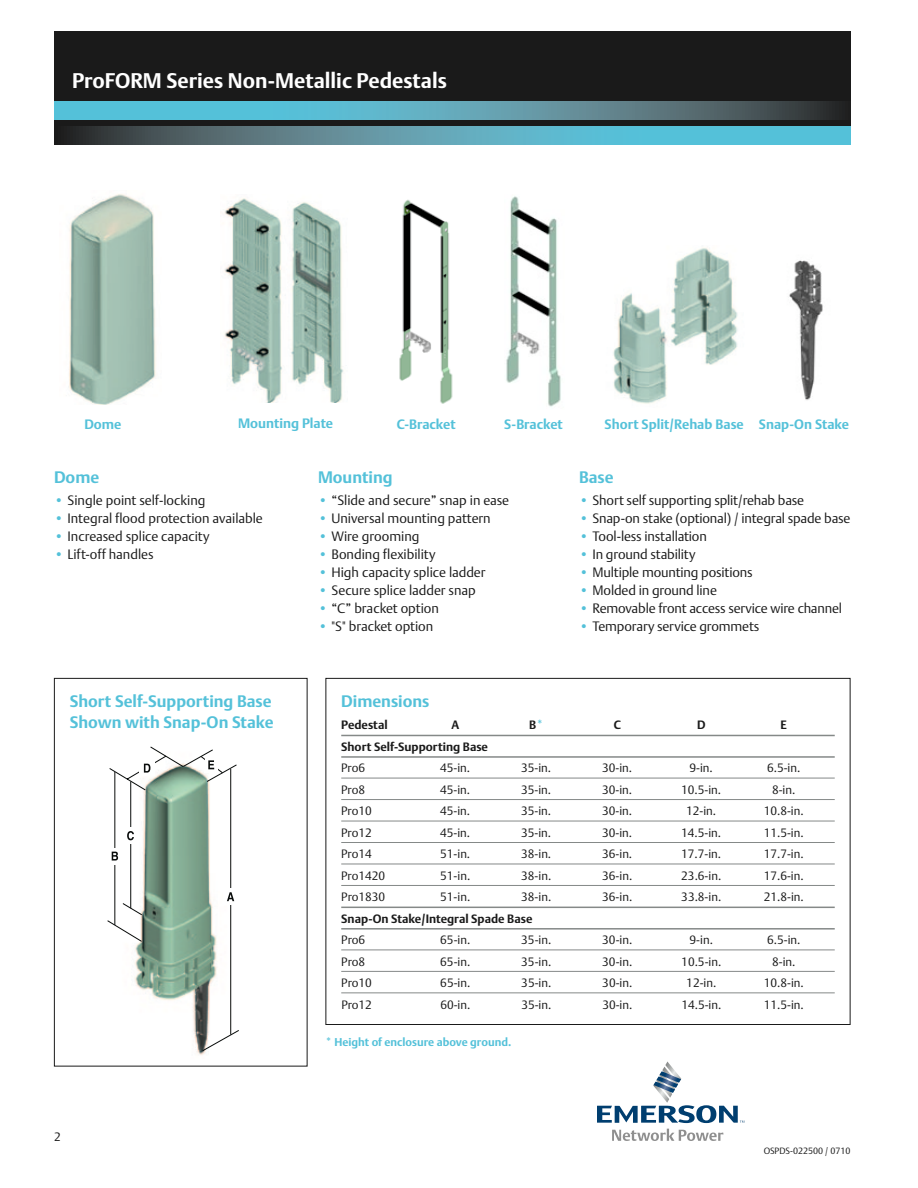
<style>
.page{position:relative;width:918px;height:1188px;background:#fff}
.page>*{position:absolute;margin:0;border:0;box-sizing:border-box;transform-origin:0 0}
.t1{font:700 21px "DTL Argo T";color:#fff}
.t2{font:700 16.5px/21px "DTL Argo T";color:#54c1d9}
.t3{font:13.5px "DTL Argo T Light";letter-spacing:-.01em;color:#1a1a1a}
.t4{font:700 13.5px "DTL Argo T";color:#54c1d9}
.t5{font:12px "DTL Argo T Light";color:#1a1a1a}
.t6{font:700 12px "DTL Argo T";color:#1a1a1a}
.t7{font:700 11.25px "DTL Argo T";color:#54c1d9}
.t8{font:9px "DTL Argo T Light";color:#1a1a1a}
.s1{font-family:"DTL Argo T";font-weight:700;color:#54c1d9}
.s2{color:#54c1d9}
</style>
<div class="page">
<div style="left:54px;top:32px;width:796px;height:95px;background:#1a1a1a"></div>
<svg style="left:54px;top:126px;width:796px;height:19px;background:#5696a5"></svg>
<svg style="left:54px;top:101px;width:785px;height:19px;background:#5799a9"></svg>
<svg style="left:597px;top:1061px;width:147px;height:62px"></svg>
<svg style="left:612px;top:1129px;width:111px;height:12px"></svg>
<div style="left:54px;top:678px;width:254px;height:388px;border:1px solid #1a1a1a"></div>
<img style="left:69px;top:194px;width:87px;height:210px">
<img style="left:220px;top:198px;width:124px;height:204px">
<img style="left:613px;top:247px;width:125px;height:157px">
<hr style="left:341px;top:735px;width:494px;height:1px;background:#858988">
<hr style="left:341px;top:756px;width:494px;height:2px;background:#858988">
<hr style="left:341px;top:778px;width:494px;height:1px;background:#858988">
<hr style="left:341px;top:799px;width:494px;height:1px;background:#858988">
<hr style="left:341px;top:821px;width:494px;height:1px;background:#858988">
<hr style="left:341px;top:842px;width:494px;height:1px;background:#858988">
<hr style="left:341px;top:864px;width:494px;height:1px;background:#858988">
<hr style="left:341px;top:885px;width:494px;height:1px;background:#858988">
<hr style="left:341px;top:907px;width:494px;height:1px;background:#858988">
<hr style="left:341px;top:928px;width:494px;height:2px;background:#858988">
<hr style="left:341px;top:950px;width:494px;height:1px;background:#858988">
<hr style="left:341px;top:971px;width:494px;height:1px;background:#858988">
<hr style="left:341px;top:992px;width:494px;height:1px;background:#858988">
<svg style="left:107px;top:746px;width:132px;height:306px"></svg>
<img style="left:789px;top:260px;width:34px;height:140px">
<img style="left:399px;top:199px;width:54px;height:205px">
<img style="left:506px;top:196px;width:55px;height:211px">
<h1 class="t1" style="left:72px;top:68px;width:377px">ProFORM Series Non-Metallic Pedestals</h1>
<p class="t4" style="left:84px;top:416px;width:39px">Dome</p>
<p class="t4" style="left:238px;top:415px;width:97px">Mounting Plate</p>
<p class="t4" style="left:397px;top:416px;width:60px">C-Bracket</p>
<p class="t4" style="left:504px;top:417px;width:60px">S-Bracket</p>
<p class="t4" style="left:605px;top:417px;width:246px">Short Split/Rehab Base Snap-On Stake</p>
<p class="t2" style="left:54px;top:466px;width:47px">Dome</p>
<p class="t3" style="left:54px;top:492px;width:153px"><span class="s1">•</span> Single point self-locking</p>
<p class="t3" style="left:54px;top:510px;width:210px"><span class="s1">•</span> Integral flood protection available</p>
<p class="t3" style="left:54px;top:528px;width:157px"><span class="s1">•</span> Increased splice capacity</p>
<p class="t3" style="left:54px;top:546px;width:101px"><span class="s1">•</span> Lift-off handles</p>
<p class="t2" style="left:318px;top:466px;width:76px">Mounting</p>
<p class="t3" style="left:318px;top:492px;width:193px"><span class="s1">•</span> “Slide and secure” snap in ease</p>
<p class="t3" style="left:318px;top:510px;width:174px"><span class="s1">•</span> Universal mounting pattern</p>
<p class="t3" style="left:318px;top:528px;width:103px"><span class="s1">•</span> Wire grooming</p>
<p class="t3" style="left:318px;top:546px;width:119px"><span class="s1">•</span> Bonding flexibility</p>
<p class="t3" style="left:318px;top:564px;width:169px"><span class="s1">•</span> High capacity splice ladder</p>
<p class="t3" style="left:318px;top:582px;width:159px"><span class="s1">•</span> Secure splice ladder snap</p>
<p class="t3" style="left:318px;top:600px;width:122px"><span class="s1">•</span> “C” bracket option</p>
<p class="t3" style="left:318px;top:618px;width:117px"><span class="s1">•</span> "S" bracket option</p>
<p class="t2" style="left:579px;top:466px;width:36px">Base</p>
<p class="t3" style="left:579px;top:492px;width:227px"><span class="s1">•</span> Short self supporting split/rehab base</p>
<p class="t3" style="left:579px;top:510px;width:273px"><span class="s1">•</span> Snap-on stake (optional) / integral spade base</p>
<p class="t3" style="left:579px;top:528px;width:129px"><span class="s1">•</span> Tool-less installation</p>
<p class="t3" style="left:579px;top:546px;width:118px"><span class="s1">•</span> In ground stability</p>
<p class="t3" style="left:579px;top:564px;width:175px"><span class="s1">•</span> Multiple mounting positions</p>
<p class="t3" style="left:579px;top:582px;width:140px"><span class="s1">•</span> Molded in ground line</p>
<p class="t3" style="left:579px;top:600px;width:265px"><span class="s1">•</span> Removable front access service wire channel</p>
<p class="t3" style="left:579px;top:618px;width:182px"><span class="s1">•</span> Temporary service grommets</p>
<p class="t2" style="left:70px;top:690px;width:205px">Short Self-Supporting Base<br>Shown with Snap-On Stake</p>
<p class="t5" style="left:54px;top:1129px;width:8px">2</p>
<p class="t2" style="left:341px;top:690px;width:90px">Dimensions</p>
<p class="t6" style="left:341px;top:718px;width:48px">Pedestal</p>
<p class="t6" style="left:451px;top:718px;width:9px">A</p>
<p class="t6" style="left:529px;top:718px;width:15px">B<span class="s2">*</span></p>
<p class="t6" style="left:614px;top:718px;width:9px">C</p>
<p class="t6" style="left:697px;top:718px;width:10px">D</p>
<p class="t6" style="left:781px;top:718px;width:8px">E</p>
<p class="t6" style="left:341px;top:739px;width:148px">Short Self-Supporting Base</p>
<p class="t5" style="left:341px;top:761px;width:25px">Pro6</p>
<p class="t5" style="left:440px;top:761px;width:32px">45-in.</p>
<p class="t5" style="left:521px;top:761px;width:32px">35-in.</p>
<p class="t5" style="left:602px;top:761px;width:32px">30-in.</p>
<p class="t5" style="left:690px;top:761px;width:25px">9-in.</p>
<p class="t5" style="left:767px;top:761px;width:35px">6.5-in.</p>
<p class="t5" style="left:341px;top:782px;width:25px">Pro8</p>
<p class="t5" style="left:440px;top:782px;width:32px">45-in.</p>
<p class="t5" style="left:521px;top:782px;width:32px">35-in.</p>
<p class="t5" style="left:602px;top:782px;width:32px">30-in.</p>
<p class="t5" style="left:681px;top:782px;width:41px">10.5-in.</p>
<p class="t5" style="left:772px;top:782px;width:25px">8-in.</p>
<p class="t5" style="left:341px;top:804px;width:32px">Pro10</p>
<p class="t5" style="left:440px;top:804px;width:32px">45-in.</p>
<p class="t5" style="left:521px;top:804px;width:32px">35-in.</p>
<p class="t5" style="left:602px;top:804px;width:32px">30-in.</p>
<p class="t5" style="left:686px;top:804px;width:32px">12-in.</p>
<p class="t5" style="left:764px;top:804px;width:41px">10.8-in.</p>
<p class="t5" style="left:341px;top:825px;width:32px">Pro12</p>
<p class="t5" style="left:440px;top:825px;width:32px">45-in.</p>
<p class="t5" style="left:521px;top:825px;width:32px">35-in.</p>
<p class="t5" style="left:602px;top:825px;width:32px">30-in.</p>
<p class="t5" style="left:681px;top:825px;width:41px">14.5-in.</p>
<p class="t5" style="left:764px;top:825px;width:41px">11.5-in.</p>
<p class="t5" style="left:341px;top:847px;width:32px">Pro14</p>
<p class="t5" style="left:440px;top:847px;width:32px">51-in.</p>
<p class="t5" style="left:521px;top:847px;width:32px">38-in.</p>
<p class="t5" style="left:602px;top:847px;width:32px">36-in.</p>
<p class="t5" style="left:681px;top:847px;width:41px">17.7-in.</p>
<p class="t5" style="left:764px;top:847px;width:41px">17.7-in.</p>
<p class="t5" style="left:341px;top:868px;width:45px">Pro1420</p>
<p class="t5" style="left:440px;top:868px;width:32px">51-in.</p>
<p class="t5" style="left:521px;top:868px;width:32px">38-in.</p>
<p class="t5" style="left:602px;top:868px;width:32px">36-in.</p>
<p class="t5" style="left:681px;top:868px;width:41px">23.6-in.</p>
<p class="t5" style="left:764px;top:868px;width:41px">17.6-in.</p>
<p class="t5" style="left:341px;top:890px;width:45px">Pro1830</p>
<p class="t5" style="left:440px;top:890px;width:32px">51-in.</p>
<p class="t5" style="left:521px;top:890px;width:32px">38-in.</p>
<p class="t5" style="left:602px;top:890px;width:32px">36-in.</p>
<p class="t5" style="left:681px;top:890px;width:41px">33.8-in.</p>
<p class="t5" style="left:764px;top:890px;width:41px">21.8-in.</p>
<p class="t6" style="left:341px;top:911px;width:193px">Snap-On Stake/Integral Spade Base</p>
<p class="t5" style="left:341px;top:933px;width:25px">Pro6</p>
<p class="t5" style="left:440px;top:933px;width:32px">65-in.</p>
<p class="t5" style="left:521px;top:933px;width:32px">35-in.</p>
<p class="t5" style="left:602px;top:933px;width:32px">30-in.</p>
<p class="t5" style="left:690px;top:933px;width:25px">9-in.</p>
<p class="t5" style="left:767px;top:933px;width:35px">6.5-in.</p>
<p class="t5" style="left:341px;top:954px;width:25px">Pro8</p>
<p class="t5" style="left:440px;top:954px;width:32px">65-in.</p>
<p class="t5" style="left:521px;top:954px;width:32px">35-in.</p>
<p class="t5" style="left:602px;top:954px;width:32px">30-in.</p>
<p class="t5" style="left:681px;top:954px;width:41px">10.5-in.</p>
<p class="t5" style="left:772px;top:954px;width:25px">8-in.</p>
<p class="t5" style="left:341px;top:976px;width:32px">Pro10</p>
<p class="t5" style="left:440px;top:976px;width:32px">65-in.</p>
<p class="t5" style="left:521px;top:976px;width:32px">35-in.</p>
<p class="t5" style="left:602px;top:976px;width:32px">30-in.</p>
<p class="t5" style="left:686px;top:976px;width:32px">12-in.</p>
<p class="t5" style="left:764px;top:976px;width:41px">10.8-in.</p>
<p class="t5" style="left:341px;top:997px;width:32px">Pro12</p>
<p class="t5" style="left:440px;top:997px;width:32px">60-in.</p>
<p class="t5" style="left:521px;top:997px;width:32px">35-in.</p>
<p class="t5" style="left:602px;top:997px;width:32px">30-in.</p>
<p class="t5" style="left:681px;top:997px;width:41px">14.5-in.</p>
<p class="t5" style="left:764px;top:997px;width:41px">11.5-in.</p>
<p class="t7" style="left:326px;top:1036px;width:187px">* Height of enclosure above ground.</p>
<p class="t8" style="left:764px;top:1145px;width:88px">OSPDS-022500 / 0710</p>
</div>
